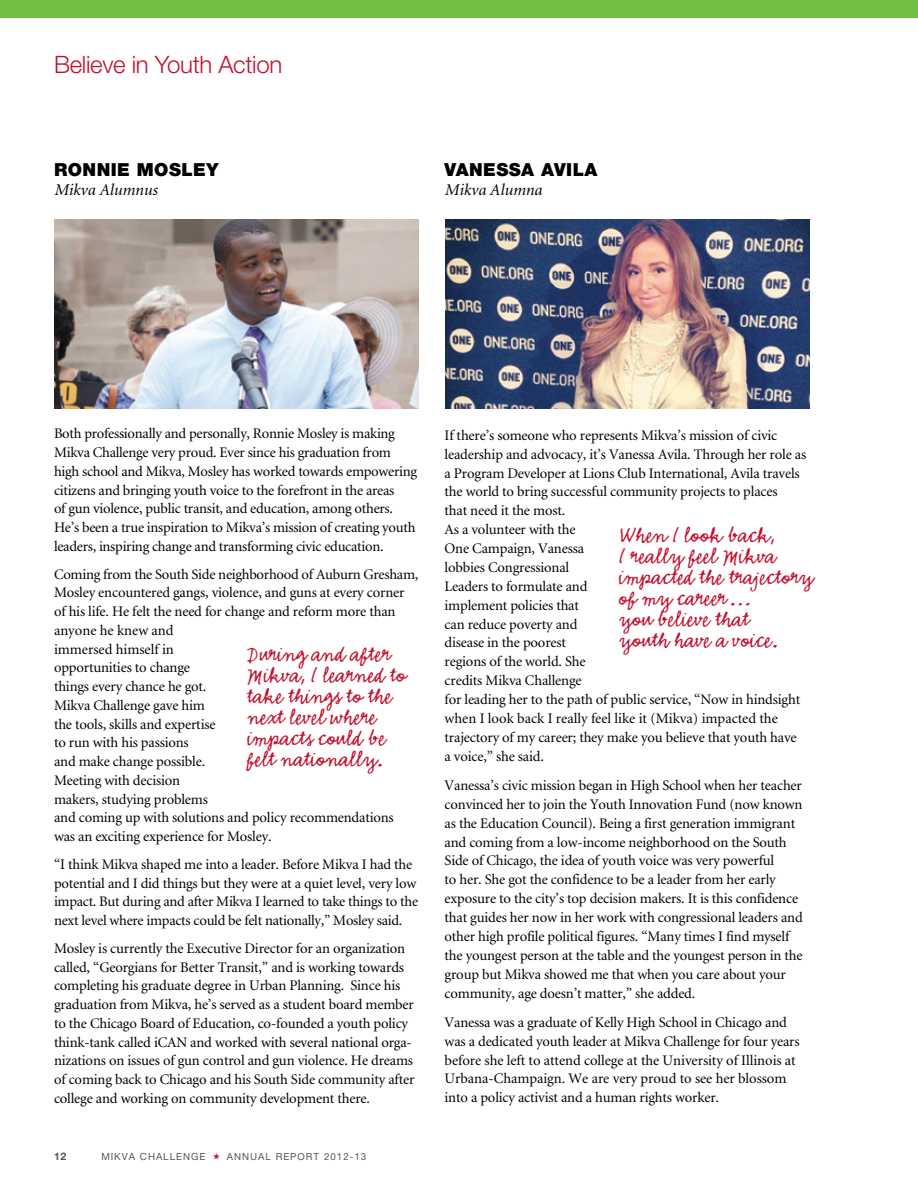
<style>
.page{position:relative;width:918px;height:1188px;background:#fff}
.page>*{position:absolute;margin:0;border:0;box-sizing:border-box;transform-origin:0 0}
.t1{font:24px/21px "Emmascript MVB Std";letter-spacing:-.01em;color:#c4122f}
.t2{font:300 24px "Helvetica Neue";letter-spacing:-.01em;color:#c4122f}
.t3{font:900 18px "Helvetica Neue";letter-spacing:.025em;color:#000}
.t4{font:italic 16.5px "Minion";color:#000}
.t5{font:14.7px/18.9px "Minion";letter-spacing:-.01em;color:#000}
.t6{font:700 10.5px "Helvetica Neue";color:#4c5b52}
.t7{font:9.75px "Helvetica Neue";letter-spacing:.1em;color:#4c5b52}
</style>
<div class="page">
<img style="left:446px;top:220px;width:364px;height:189px">
<img style="left:54px;top:220px;width:364px;height:189px">
<div style="left:0;top:0;width:918px;height:18px;background:#72bf44"></div>
<h1 class="t2" style="left:54px;top:50px;width:230px">Believe in Youth Action</h1>
<p class="t3" style="left:54px;top:159px;width:166px">RONNIE MOSLEY</p>
<p class="t4" style="left:54px;top:181px;width:105px">Mikva Alumnus</p>
<p class="t3" style="left:445px;top:159px;width:154px">VANESSA AVILA</p>
<p class="t4" style="left:445px;top:181px;width:99px">Mikva Alumna</p>
<p class="t5" style="left:54px;top:425px;width:365px">Both professionally and personally, Ronnie Mosley is making Mikva Challenge very proud. Ever since his graduation from high school and Mikva, Mosley has worked towards empowering citizens and bringing youth voice to the forefront in the areas<br>of gun violence, public transit, and education, among others.<br>He’s been a true inspiration to Mikva’s mission of creating youth leaders, inspiring change and transforming civic education.</p>
<p class="t5" style="left:54px;top:565px;width:366px">Coming from the South Side neighborhood of Auburn Gresham, Mosley encountered gangs, violence, and guns at every corner of his life. He felt the need for change and reform more than anyone he knew and<br>immersed himself in<br>opportunities to change<br>things every chance he got.<br>Mikva Challenge gave him<br>the tools, skills and expertise<br>to run with his passions<br>and make change possible.<br>Meeting with decision<br>makers, studying problems<br>and coming up with solutions and policy recommendations was an exciting experience for Mosley.</p>
<p class="t5" style="left:54px;top:855px;width:366px">“I think Mikva shaped me into a leader. Before Mikva I had the potential and I did things but they were at a quiet level, very low impact. But during and after Mikva I learned to take things to the next level where impacts could be felt nationally,” Mosley said.</p>
<p class="t5" style="left:54px;top:939px;width:362px">Mosley is currently the Executive Director for an organization called, “Georgians for Better Transit,” and is working towards completing his graduate degree in Urban Planning. Since his graduation from Mikva, he’s served as a student board member to the Chicago Board of Education, co-founded a youth policy think-tank called iCAN and worked with several national orga&shy;nizations on issues of gun control and gun violence. He dreams of coming back to Chicago and his South Side community after college and working on community development there.</p>
<h1 class="t1" style="left:247px;top:645px;width:161px">During and after<br>Mikva, I learned to take things to the next level where impacts could be felt nationally.</h1>
<p class="t6" style="left:54px;top:1150px;width:14px">12</p>
<p class="t7" style="left:101px;top:1151px;width:106px">MIKVA CHALLENGE</p>
<p class="t7" style="left:227px;top:1151px;width:141px">ANNUAL REPORT 2012-13</p>
<p class="t5" style="left:445px;top:426px;width:363px">If there’s someone who represents Mikva’s mission of civic leadership and advocacy, it’s Vanessa Avila. Through her role as a Program Developer at Lions Club International, Avila travels the world to bring successful community projects to places<br>that need it the most.<br>As a volunteer with the<br>One Campaign, Vanessa<br>lobbies Congressional<br>Leaders to formulate and<br>implement policies that<br>can reduce poverty and<br>disease in the poorest<br>regions of the world. She<br>credits Mikva Challenge<br>for leading her to the path of public service, “Now in hindsight when I look back I really feel like it (Mikva) impacted the trajectory of my career; they make you believe that youth have a voice,” she said.</p>
<p class="t5" style="left:445px;top:776px;width:360px">Vanessa’s civic mission began in High School when her teacher convinced her to join the Youth Innovation Fund (now known as the Education Council). Being a first generation immigrant and coming from a low-income neighborhood on the South Side of Chicago, the idea of youth voice was very powerful<br>to her. She got the confidence to be a leader from her early exposure to the city’s top decision makers. It is this confidence that guides her now in her work with congressional leaders and other high profile political figures. “Many times I find myself the youngest person at the table and the youngest person in the group but Mikva showed me that when you care about your community, age doesn’t matter,” she added.</p>
<p class="t5" style="left:445px;top:1013px;width:357px">Vanessa was a graduate of Kelly High School in Chicago and was a dedicated youth leader at Mikva Challenge for four years before she left to attend college at the University of Illinois at Urbana-Champaign. We are very proud to see her blossom into a policy activist and a human rights worker.</p>
<h1 class="t1" style="left:619px;top:526px;width:196px">When I look back,<br>I really feel Mikva impacted the trajectory of my career …<br>you believe that<br>youth have a voice.</h1>
</div>
